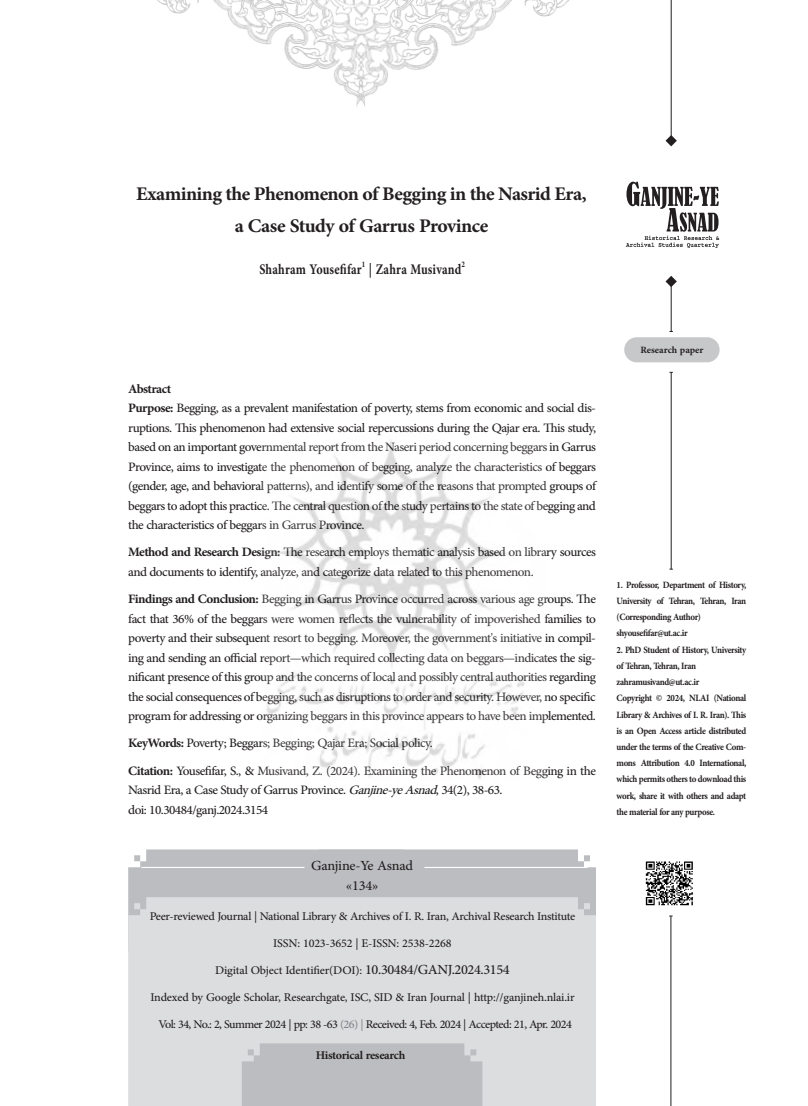
<style>
.page{position:relative;width:808px;height:1106px;background:#fff}
.page>*{position:absolute;margin:0;border:0;box-sizing:border-box;transform-origin:0 0}
.t1{font:700 27px/32.4px "Adobe Arabic";letter-spacing:-.02em;color:#231f20;text-align:center}
.Paragraph_Style_3{font:700 20.7px "Adobe Arabic";letter-spacing:.01em;color:#231f20;scale:.8 1}
.Normal_11{font:19.5px "Adobe Arabic";letter-spacing:-.02em;color:#231f20}
.Caption_جدول{font:19.5px "Adobe Arabic";color:#231f20}
.t2{font:18px/19.5px "Adobe Arabic";letter-spacing:-.03em;color:#231f20}
.t3{font:700 18px "Adobe Arabic";letter-spacing:-.03em;color:#231f20}
.t4{font:italic 18px "Adobe Arabic";color:#231f20}
.Normal_11-2{font:16.5px "Adobe Arabic";letter-spacing:-.02em;color:#231f20}
.Normal_11-3{font:700 16.5px "Adobe Arabic";letter-spacing:-.02em;color:#231f20}
.Normal_11-4{font:700 13.5px/16.2px "Adobe Arabic";letter-spacing:-.03em;color:#231f20;text-align:justify;scale:.9 1}
.Normal_11-5{font:700 13.5px "Adobe Arabic";color:#231f20}
.Paragraph_Style_3-2{font:700 12px "Adobe Arabic";color:#231f20;scale:.8 1}
.s1{font-weight:700}
.s2{font-style:italic}
.s3{color:#808285}
</style>
<div class="page">
<div style="left:128px;top:849px;width:468px;height:48px;background:#bcbdc0"></div>
<div style="left:128px;top:897px;width:468px;height:209px;background:#dcdddf"></div>
<hr style="left:424px;top:867px;width:163px;height:1px;background:#fff">
<hr style="left:141px;top:867px;width:163px;height:1px;background:#fff">
<img style="left:157px;top:0;width:413px;height:107px">
<hr style="left:671px;top:0;width:1px;height:136px;background:#231f20">
<hr style="left:670px;top:916px;width:1px;height:190px;background:#231f20">
<hr style="left:671px;top:372px;width:1px;height:197px;background:#231f20">
<hr style="left:671px;top:284px;width:1px;height:47px;background:#231f20">
<svg style="left:665px;top:135px;width:12px;height:11px"></svg>
<svg style="left:665px;top:276px;width:12px;height:11px"></svg>
<svg style="left:626px;top:182px;width:93px;height:66px"></svg>
<div style="left:242px;top:1043px;width:240px;height:63px;background:#bcbdc0"></div>
<div style="left:624px;top:337px;width:95px;height:25px;background:#c7c8ca;border-radius:13px"></div>
<img style="left:645px;top:861px;width:48px;height:45px">
<img style="left:266px;top:440px;width:259px;height:339px">
<p class="t1" style="left:136px;top:174px;width:452px">ExaminingthePhenomenonofBeggingintheNasridEra, a Case Study of Garrus Province</p>
<p class="Paragraph_Style_3" style="left:259px;top:254px;width:254px">Shahram Yousefifar | Zahra Musivand</p>
<p class="Paragraph_Style_3-2" style="left:462px;top:255px;width:6px">2</p>
<p class="Paragraph_Style_3-2" style="left:362px;top:255px;width:6px">1</p>
<p class="t3" style="left:128px;top:376px;width:45px">Abstract</p>
<p class="t2" style="left:128px;top:416px;width:469px">ruptions. This phenomenon had extensive social repercussions during the Qajar era. This study,</p>
<p class="t2" style="left:128px;top:386px;width:469px;line-height:39px"><span class="s1">Purpose:</span> Begging aas, prevalent manifestation of poverty, stems from economic and social dis&shy;basedonanimportantgovernmentalreportfromtheNaseriperiodconcerningbeggarsinGarrus</p>
<p class="t2" style="left:128px;top:455px;width:469px;text-align:justify">Province, aims to investigate the phenomenon of begging, analyze the characteristics of beggars (gender, age, and behavioral patterns ,) and identify some of the reasons that prompted groups of beggarstoadoptthispractice.Thecentralquestionofthestudypertainstothestateofbeggingand the characteristics of beggars in Garrus Province.</p>
<p class="t2" style="left:128px;top:540px;width:469px"><span class="s1">Method and Research Design:</span> The research employs thematic analysis based on library sources and documents to identify, analyze, and categorize data related to this phenomenon.</p>
<p class="t2" style="left:128px;top:587px;width:469px"><span class="s1">Findings and Conclusion:</span> Begging in Garrus Province occurred across various age groups. The fact that 36% of the beggars were women reflects the vulnerability of impoverished families to</p>
<p class="t2" style="left:128px;top:626px;width:469px">poverty and their subsequent resort to begging. Moreover, the governments' initiative in compil-</p>
<p class="t2" style="left:128px;top:645px;width:469px">ing and sending an official report—which required collecting data on beggars—indicates the sig-</p>
<p class="t2" style="left:128px;top:665px;width:469px">nificantpresenceofthisgroupandtheconcernsoflocalandpossiblycentralauthoritiesregarding</p>
<p class="t2" style="left:128px;top:684px;width:469px">thesocialconsequencesofbegging,suchasdisruptionstoorderandsecurity.However no, specific programforaddressingororganizingbeggarsinthisprovinceappearstohavebeenimplemented.</p>
<p class="t2" style="left:128px;top:731px;width:306px"><span class="s1">KeyWords:</span> Poverty; Beggars; Begging; Qajar Era; Social policy.</p>
<p class="t2" style="left:436px;top:758px;width:162px;text-indent:-308px"><span class="s1">Citation:</span> Yousefifar . ,S, &amp; Musivand (.Z, 2024 .) Examining the Phenomenon of Begging in the<br>34, , (2) 38-63.</p>
<p class="t2" style="left:128px;top:778px;width:268px">Nasrid Era a, Case Study of Garrus Province. <span class="s2">Ganjine</span></p>
<p class="t2" style="left:128px;top:797px;width:142px">doi: 10.30484/ganj.2024.3154</p>
<p class="t4" style="left:405px;top:777px;width:40px">Asnad</p>
<p class="t4" style="left:387px;top:777px;width:24px">y e-</p>
<p class="Normal_11" style="left:311px;top:852px;width:103px">Ganjine-Ye Asnad</p>
<p class="Caption_جدول" style="left:346px;top:871px;width:34px">«134»</p>
<p class="Normal_11-2" style="left:150px;top:904px;width:427px">Peer-reviewed Journal | National Library &amp; Archives .R.Io f Iran, Archival Research Institute</p>
<p class="Normal_11-2" style="left:273px;top:931px;width:180px">ISSN: 1023-3652 -E| ISSN: 2538-2268</p>
<p class="Normal_11" style="left:365px;top:955px;width:146px">10.30484/GANJ.2024.3154</p>
<p class="Normal_11-2" style="left:215px;top:958px;width:148px">Digital Object Identifier(DOI :)</p>
<p class="Normal_11-2" style="left:150px;top:985px;width:426px">Indexed by Google Scholar, Researchgate, ISC, SID &amp; Iran Journal | http://ganjineh.nlai i r.</p>
<p class="Normal_11-2" style="left:158px;top:1012px;width:415px">Vol: 34, No 2,.: Summer 2024 | pp 38: -63 <span class="s3">(26) |</span> Received 4,: Feb. 2024 | Accepted: 21, Apr. 2024</p>
<p class="Normal_11-3" style="left:316px;top:1044px;width:91px">Historical research</p>
<p class="Normal_11-5" style="left:640px;top:341px;width:65px">Research paper</p>
<p class="Normal_11-4" style="left:617px;top:575px;width:146px">1. Professor, Department of History, University of Tehran, Tehran, Iran (Corresponding Author(</p>
<p class="Normal_11-4" style="left:617px;top:623px;width:81px">shyousefifar@ i r.a c.u t</p>
<p class="Normal_11-4" style="left:617px;top:640px;width:146px">2. PhD Student of History, University of Tehran, Tehran, Iran</p>
<p class="Normal_11-4" style="left:617px;top:672px;width:93px">zahramusivand@ i r.a c.u t</p>
<p class="Normal_11-4" style="left:617px;top:688px;width:146px">Copyright © 2024, NLAI (National Library &amp; Archives .R.Io f Iran .) This anis Open Access article distributed</p>
<p class="Normal_11-4" style="left:617px;top:753px;width:146px">mons Attribution 4.0 International,</p>
<p class="Normal_11-4" style="left:617px;top:737px;width:146px">under the terms of the Creative Com-</p>
<p class="Normal_11-4" style="left:617px;top:769px;width:146px">whichpermitsotherstodownloadthis work, share it with others and adapt the material for any purpose.</p>
</div>
